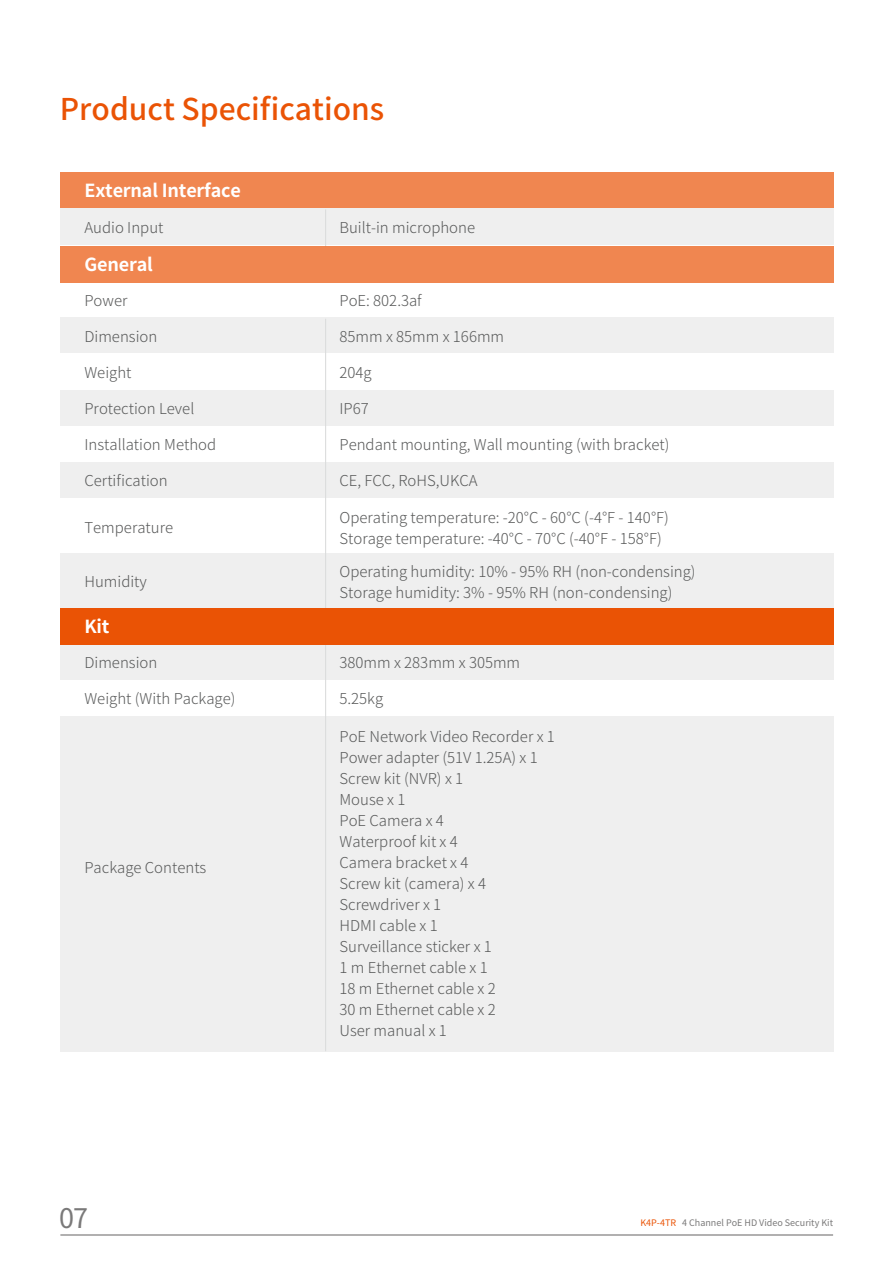
<style>
.page{position:relative;width:893px;height:1263px;background:#fff}
.page>*{position:absolute;margin:0;border:0;box-sizing:border-box;transform-origin:0 0}
.t1{font:500 30px "Source Han Sans CN";color:#ea5305}
.t2{font:27px "Source Han Sans CN";color:#7a7979}
.t3{font:700 18px "Source Han Sans CN";letter-spacing:-.01em;color:#fff}
.t4{font:300 15px/21px "Source Han Sans CN";color:#585959}
.t5{font:9px "Source Han Sans CN";color:#7a7979}
.s1{color:#ea5305}
</style>
<div class="page">
<hr style="left:60px;top:1235px;width:773px;height:1px;background:#646363">
<div style="left:60px;top:172px;width:774px;height:36px;background:#f08650"></div>
<div style="left:60px;top:391px;width:774px;height:36px;background:#efefef"></div>
<div style="left:60px;top:317px;width:774px;height:37px;background:#efefef"></div>
<div style="left:60px;top:644px;width:774px;height:36px;background:#efefef"></div>
<div style="left:60px;top:426px;width:774px;height:36px;background:#fff"></div>
<div style="left:60px;top:463px;width:774px;height:36px;background:#efefef"></div>
<div style="left:60px;top:498px;width:774px;height:36px;background:#fff"></div>
<div style="left:60px;top:716px;width:774px;height:36px;background:#efefef"></div>
<div style="left:60px;top:752px;width:774px;height:55px;background:#efefef"></div>
<div style="left:60px;top:806px;width:774px;height:245px;background:#efefef"></div>
<div style="left:60px;top:209px;width:774px;height:36px;background:#efefef"></div>
<div style="left:60px;top:553px;width:774px;height:55px;background:#efefef"></div>
<hr style="left:325px;top:319px;width:1px;height:289px;background:#dcdddd">
<hr style="left:325px;top:209px;width:1px;height:37px;background:#dcdddd">
<hr style="left:325px;top:645px;width:1px;height:406px;background:#dcdddd">
<div style="left:60px;top:246px;width:774px;height:36px;background:#f08650"></div>
<div style="left:60px;top:608px;width:774px;height:36px;background:#ea5305"></div>
<h1 class="t1" style="left:60px;top:92px;width:326px">Product Specifications</h1>
<p class="t3" style="left:84px;top:180px;width:158px">External Interface</p>
<p class="t4" style="left:84px;top:217px;width:81px">Audio Input</p>
<p class="t4" style="left:339px;top:217px;width:137px">Built-in microphone</p>
<p class="t3" style="left:84px;top:254px;width:70px">General</p>
<p class="t4" style="left:84px;top:290px;width:45px">Power</p>
<p class="t4" style="left:339px;top:290px;width:84px">PoE: 802.3af</p>
<p class="t4" style="left:84px;top:327px;width:74px">Dimension</p>
<p class="t4" style="left:84px;top:363px;width:49px">Weight</p>
<p class="t4" style="left:84px;top:399px;width:111px">Protection Level</p>
<p class="t4" style="left:84px;top:435px;width:133px">Installation Method</p>
<p class="t4" style="left:84px;top:471px;width:85px">Certification</p>
<p class="t4" style="left:339px;top:327px;width:166px">85mm x 85mm x 166mm</p>
<p class="t4" style="left:339px;top:363px;width:34px">204g</p>
<p class="t4" style="left:339px;top:399px;width:31px">IP67</p>
<p class="t4" style="left:339px;top:435px;width:332px">Pendant mounting, Wall mounting (with bracket)</p>
<p class="t4" style="left:339px;top:471px;width:140px">CE, FCC, RoHS,UKCA</p>
<p class="t4" style="left:84px;top:517px;width:90px">Temperature</p>
<p class="t4" style="left:339px;top:507px;width:331px">Operating temperature: -20°C - 60°C (-4°F - 140°F)<br>Storage temperature: -40°C - 70°C (-40°F - 158°F)</p>
<p class="t4" style="left:84px;top:571px;width:64px">Humidity</p>
<p class="t4" style="left:339px;top:561px;width:358px">Operating humidity: 10% - 95% RH (non-condensing)<br>Storage humidity: 3% - 95% RH (non-condensing)</p>
<p class="t3" style="left:84px;top:616px;width:27px">Kit</p>
<p class="t4" style="left:84px;top:652px;width:74px">Dimension</p>
<p class="t4" style="left:84px;top:688px;width:153px">Weight (With Package)</p>
<p class="t4" style="left:84px;top:857px;width:123px">Package Contents</p>
<p class="t4" style="left:339px;top:652px;width:182px">380mm x 283mm x 305mm</p>
<p class="t4" style="left:339px;top:688px;width:45px">5.25kg</p>
<p class="t4" style="left:339px;top:727px;width:217px">PoE Network Video Recorder x 1<br>Power adapter (51V 1.25A) x 1<br>Screw kit (NVR) x 1<br>Mouse x 1<br>PoE Camera x 4<br>Waterproof kit x 4<br>Camera bracket x 4<br>Screw kit (camera) x 4<br>Screwdriver x 1<br>HDMI cable x 1<br>Surveillance sticker x 1<br>1 m Ethernet cable x 1<br>18 m Ethernet cable x 2<br>30 m Ethernet cable x 2<br>User manual x 1</p>
<h2 class="t2" style="left:59px;top:1203px;width:30px">07</h2>
<p class="t5" style="left:640px;top:1218px;width:194px"><span class="s1">K4P-4TR</span> 4 Channel PoE HD Video Security Kit</p>
</div>
